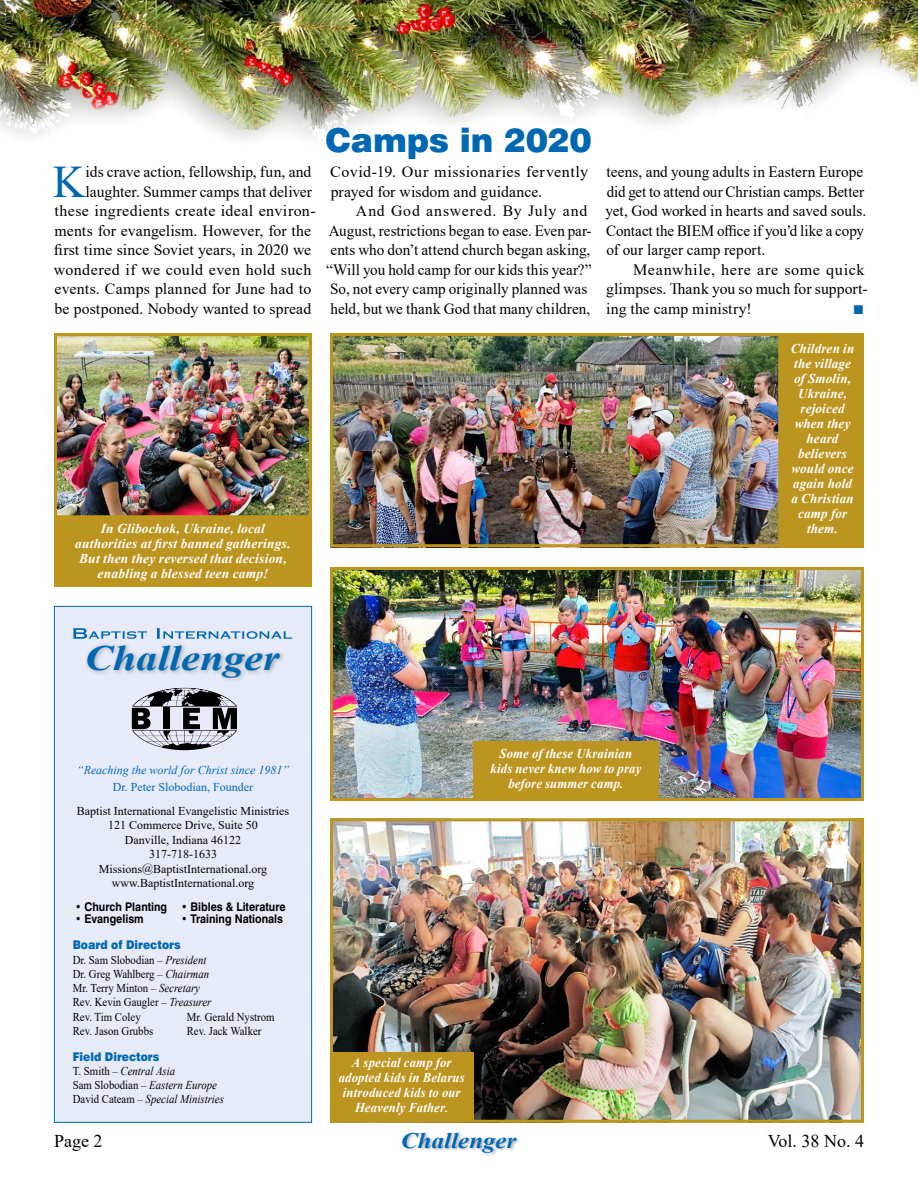
<style>
.page{position:relative;width:918px;height:1188px;background:#fff}
.page>*{position:absolute;margin:0;border:0;box-sizing:border-box;transform-origin:0 0}
.t1{font:45.15px "Times New Roman";color:#0068b2}
.t2{font:italic 700 35.55px "Times New Roman";letter-spacing:-.005em;color:#0068b2;scale:1.2 1}
.t3{font:900 33px "Swiss 721 BT";letter-spacing:-.005em;color:#0068b2}
.t4{font:italic 700 22.2px "Times New Roman";letter-spacing:-.01em;color:#0068b2;scale:1.15 1}
.t5{font:italic 18.9px "Times New Roman";color:#0068b2}
.t6{font:18px "Times New Roman";color:#000}
.t7{font:15.75px/19.5px "Times New Roman";letter-spacing:.005em;color:#000}
.t8{font:italic 700 13.5px/15px "Times New Roman";letter-spacing:.015em;color:#fff;text-align:center}
.t9{font:italic 700 13.5px/15px "Times New Roman";letter-spacing:.015em;color:#fff;text-align:center;scale:.94 1}
.t10{font:12px/14.4px "Times New Roman";color:#000;text-align:center}
.t11{font:12px/14.2px "Times New Roman";color:#000;scale:.9 1}
.t12{font:italic 12px/14.2px "Times New Roman";color:#000;scale:.9 1}
.t13{font:700 12px "Swiss 721 BT";color:#000;scale:.9 1}
.t14{font:italic 12px "Times New Roman";color:#0068b2}
.t15{font:900 12px "Swiss 721 BT";color:#0068b2;scale:.9 1}
.t16{font:12px "Times New Roman";color:#0068b2}
.s1{font-style:italic}
.s2{font-style:normal}
</style>
<div class="page">
<img style="left:0;top:0;width:918px;height:139px">
<div style="left:401px;top:1131px;width:120px;height:26px;background:#000;opacity:.3"></div>
<img style="left:334px;top:571px;width:526px;height:226px">
<div style="left:330px;top:567px;width:534px;height:234px;border:3px solid #bc9521"></div>
<img style="left:58px;top:337px;width:250px;height:177px">
<div style="left:54px;top:333px;width:258px;height:185px;border:3px solid #bc9521"></div>
<img style="left:334px;top:337px;width:443px;height:206px">
<div style="left:330px;top:333px;width:451px;height:214px;border:3px solid #bc9521"></div>
<img style="left:334px;top:822px;width:526px;height:297px">
<div style="left:330px;top:818px;width:534px;height:305px;border:3px solid #bc9521"></div>
<div style="left:473px;top:741px;width:185px;height:59px;background:#bc9521"></div>
<div style="left:54px;top:518px;width:258px;height:68px;background:#bc9521"></div>
<div style="left:781px;top:333px;width:83px;height:215px;background:#bc9521"></div>
<div style="left:330px;top:1052px;width:143px;height:69px;background:#bc9521"></div>
<div style="left:54px;top:606px;width:258px;height:517px;background:#e6ebf7;border:1px solid #0068b2"></div>
<svg style="left:73px;top:628px;width:219px;height:11px"></svg>
<div style="left:84px;top:642px;width:202px;height:41px;background:#000;opacity:.3"></div>
<svg style="left:132px;top:688px;width:105px;height:62px"></svg>
<h3 class="t3" style="left:325px;top:120px;width:268px">Camps in 2020</h3>
<p class="t7" style="left:54px;top:161px;width:263px;text-align:right">ids crave action, fellowship, fun, and laughter. Summer camps that deliver these ingredients create ideal environ&shy;ments for evangelism. However, for the first time since Soviet years, in 2020 we wondered if we could even hold such events. Camps planned for June had to be postponed. Nobody wanted to spread</p>
<p class="t7" style="left:330px;top:161px;width:259px">Covid-19. Our missionaries fervently prayed for wisdom and guidance.</p>
<h1 class="t1" style="left:53px;top:150px;width:34px">K</h1>
<p class="t7" style="left:326px;top:200px;width:267px;text-indent:30px">And God answered. By July and August, restrictions began to ease. Even par&shy;ents who don’t attend church began asking, “Will you hold camp for our kids this year?” So, not every camp originally planned was held, but we thank God that many children,</p>
<p class="t8" style="left:75px;top:521px;width:217px">In Glibochok, Ukraine, local authorities at first banned gatherings.<br>But then they reversed that decision, enabling a blessed teen camp!</p>
<p class="t7" style="left:605px;top:161px;width:262px">teens, and young adults in Eastern Europe did get to attend our Christian camps. Better yet, God worked in hearts and saved souls.<br>Contact the BIEM office if you’d like a copy of our larger camp report.</p>
<p class="t7" style="left:606px;top:259px;width:263px;text-indent:27px">Meanwhile, here are some quick glimpses. Thank you so much for support&shy;ing the camp ministry!</p>
<p class="t5" style="left:853px;top:294px;width:13px">■</p>
<p class="t8" style="left:791px;top:341px;width:65px">Children in the village of Smolin,<br>Ukraine, rejoiced when they heard believers would once again hold a Christian camp for them.</p>
<h2 class="t2" style="left:85px;top:633px;width:164px">Challenger</h2>
<p class="t14" style="left:77px;top:762px;width:214px">“Reaching the world for Christ since 1981”</p>
<p class="t16" style="left:113px;top:778px;width:142px">Dr. Peter Slobodian, Founder</p>
<p class="t10" style="left:77px;top:803px;width:214px">Baptist International Evangelistic Ministries<br>121 Commerce Drive, Suite 50<br>Danville, Indiana 46122<br>317-718-1633<br>Missions@BaptistInternational.org www.BaptistInternational.org</p>
<p class="t13" style="left:75px;top:899px;width:104px">• Church Planting</p>
<p class="t13" style="left:75px;top:911px;width:78px">• Evangelism</p>
<p class="t13" style="left:181px;top:899px;width:118px">• Bibles &amp; Literature</p>
<p class="t13" style="left:181px;top:911px;width:115px">• Training Nationals</p>
<p class="t15" style="left:73px;top:938px;width:121px">Board of Directors</p>
<p class="t11" style="left:73px;top:952px;width:155px">Dr. Sam Slobodian – <span class="s1">President<br></span>Dr. Greg Wahlberg – <span class="s1">Chairman<br></span>Mr. Terry Minton – <span class="s1">Secretary<br></span>Rev. Kevin Gaugler – <span class="s1">Treasurer<br></span>Rev. Tim Coley<br>Rev. Jason Grubbs</p>
<p class="t11" style="left:187px;top:1009px;width:99px">Mr. Gerald Nystrom<br>Rev. Jack Walker</p>
<p class="t15" style="left:73px;top:1049px;width:98px">Field Directors</p>
<p class="t12" style="left:73px;top:1063px;width:169px"><span class="s2">T. Smith –</span> Central Asia<br><span class="s2">Sam Slobodian –</span> Eastern Europe<br><span class="s2">David Cateam</span> – Special Ministries</p>
<p class="t9" style="left:491px;top:746px;width:162px">Some of these Ukrainian kids never knew how to pray before summer camp.</p>
<p class="t9" style="left:339px;top:1055px;width:136px">A special camp for adopted kids in Belarus introduced kids to our<br>Heavenly Father.</p>
<p class="t6" style="left:54px;top:1128px;width:50px">Page 2</p>
<h3 class="t4" style="left:401px;top:1125px;width:102px">Challenger</h3>
<p class="t6" style="left:768px;top:1128px;width:98px">Vol. 38 No. 4</p>
</div>
